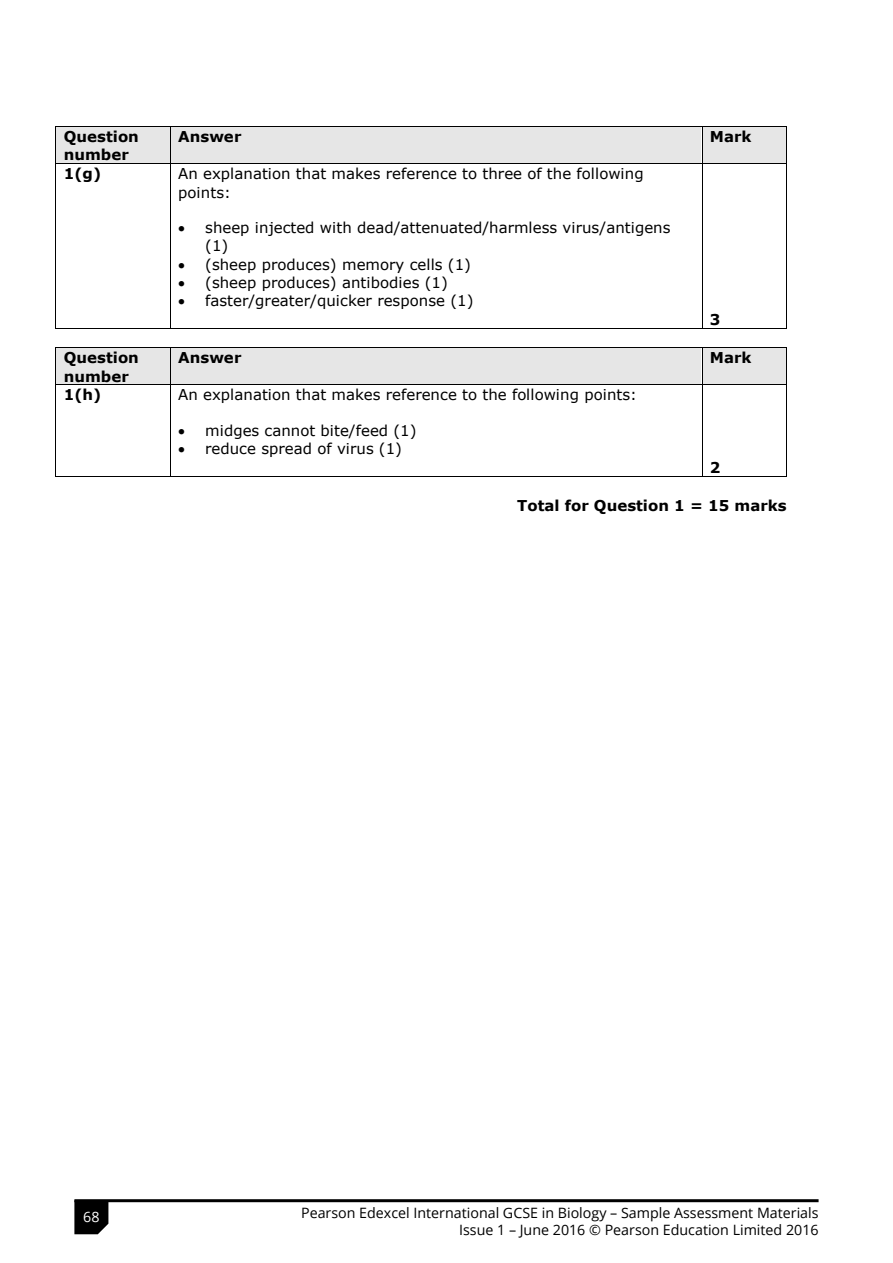
<style>
.page{position:relative;width:893px;height:1263px;background:#fff}
.page>*{position:absolute;margin:0;border:0;box-sizing:border-box;transform-origin:0 0}
.t1{font:15px/18.1px "Verdana";color:#000}
.t2{font:700 15px/18.3px "Verdana";color:#000}
.t3{font:14.25px/16.5px "Open Sans";color:#000;text-align:right}
.t4{font:14.25px "Open Sans";color:#fff}
</style>
<div class="page">
<div style="left:56px;top:127px;width:114px;height:36px;background:#e6e6e6"></div>
<div style="left:170px;top:127px;width:531px;height:36px;background:#e6e6e6"></div>
<div style="left:702px;top:127px;width:84px;height:36px;background:#e6e6e6"></div>
<hr style="left:56px;top:126px;width:114px;height:1px;background:#000">
<hr style="left:171px;top:126px;width:531px;height:1px;background:#000">
<hr style="left:702px;top:126px;width:84px;height:1px;background:#000">
<hr style="left:55px;top:127px;width:1px;height:36px;background:#000">
<hr style="left:170px;top:127px;width:1px;height:36px;background:#000">
<hr style="left:702px;top:127px;width:1px;height:36px;background:#000">
<hr style="left:786px;top:127px;width:1px;height:36px;background:#000">
<hr style="left:56px;top:163px;width:114px;height:1px;background:#000">
<hr style="left:171px;top:163px;width:531px;height:1px;background:#000">
<hr style="left:702px;top:163px;width:84px;height:1px;background:#000">
<hr style="left:55px;top:164px;width:1px;height:164px;background:#000">
<hr style="left:56px;top:328px;width:114px;height:1px;background:#000">
<hr style="left:170px;top:164px;width:1px;height:164px;background:#000">
<hr style="left:171px;top:328px;width:531px;height:1px;background:#000">
<hr style="left:702px;top:164px;width:1px;height:164px;background:#000">
<hr style="left:702px;top:328px;width:84px;height:1px;background:#000">
<hr style="left:786px;top:164px;width:1px;height:164px;background:#000">
<div style="left:56px;top:348px;width:114px;height:37px;background:#e6e6e6"></div>
<div style="left:170px;top:348px;width:531px;height:37px;background:#e6e6e6"></div>
<div style="left:702px;top:348px;width:84px;height:37px;background:#e6e6e6"></div>
<hr style="left:56px;top:347px;width:114px;height:1px;background:#000">
<hr style="left:171px;top:347px;width:531px;height:1px;background:#000">
<hr style="left:702px;top:347px;width:84px;height:1px;background:#000">
<hr style="left:55px;top:348px;width:1px;height:37px;background:#000">
<hr style="left:170px;top:348px;width:1px;height:37px;background:#000">
<hr style="left:702px;top:348px;width:1px;height:37px;background:#000">
<hr style="left:786px;top:348px;width:1px;height:37px;background:#000">
<hr style="left:56px;top:385px;width:114px;height:1px;background:#000">
<hr style="left:171px;top:385px;width:531px;height:1px;background:#000">
<hr style="left:702px;top:385px;width:84px;height:1px;background:#000">
<hr style="left:55px;top:385px;width:1px;height:92px;background:#000">
<hr style="left:56px;top:477px;width:114px;height:1px;background:#000">
<hr style="left:170px;top:385px;width:1px;height:92px;background:#000">
<hr style="left:171px;top:477px;width:531px;height:1px;background:#000">
<hr style="left:702px;top:385px;width:1px;height:92px;background:#000">
<hr style="left:702px;top:477px;width:84px;height:1px;background:#000">
<hr style="left:786px;top:385px;width:1px;height:92px;background:#000">
<hr style="left:74px;top:1199px;width:745px;height:3px;background:#000">
<svg style="left:74px;top:1200px;width:34px;height:34px"></svg>
<p class="t2" style="left:64px;top:127px;width:77px">Question number</p>
<p class="t2" style="left:178px;top:127px;width:65px">Answer</p>
<p class="t2" style="left:710px;top:127px;width:43px">Mark</p>
<p class="t2" style="left:64px;top:164px;width:39px">1(g)</p>
<p class="t1" style="left:178px;top:165px;width:467px">An explanation that makes reference to three of the following points:</p>
<p class="t1" style="left:205px;top:218px;width:467px;text-indent:-27px">• sheep injected with dead/attenuated/harmless virus/antigens (1)</p>
<p class="t1" style="left:178px;top:255px;width:294px">• (sheep produces) memory cells (1)</p>
<p class="t1" style="left:178px;top:273px;width:271px">• (sheep produces) antibodies (1)</p>
<p class="t1" style="left:178px;top:291px;width:297px">• faster/greater/quicker response (1)</p>
<p class="t2" style="left:710px;top:310px;width:12px">3</p>
<p class="t2" style="left:64px;top:348px;width:77px">Question number</p>
<p class="t2" style="left:178px;top:348px;width:65px">Answer</p>
<p class="t2" style="left:710px;top:348px;width:43px">Mark</p>
<p class="t2" style="left:64px;top:385px;width:39px">1(h)</p>
<p class="t1" style="left:178px;top:386px;width:460px">An explanation that makes reference to the following points:</p>
<p class="t1" style="left:178px;top:421px;width:240px">• midges cannot bite/feed (1)</p>
<p class="t1" style="left:178px;top:439px;width:225px">• reduce spread of virus (1)</p>
<p class="t2" style="left:710px;top:458px;width:12px">2</p>
<p class="t2" style="left:517px;top:496px;width:271px">Total for Question 1 = 15 marks</p>
<p class="t4" style="left:83px;top:1207px;width:18px">68</p>
<p class="t3" style="left:301px;top:1204px;width:519px">Pearson Edexcel International GCSE in Biology – Sample Assessment Materials<br>Issue 1 – June 2016 © Pearson Education Limited 2016</p>
</div>
